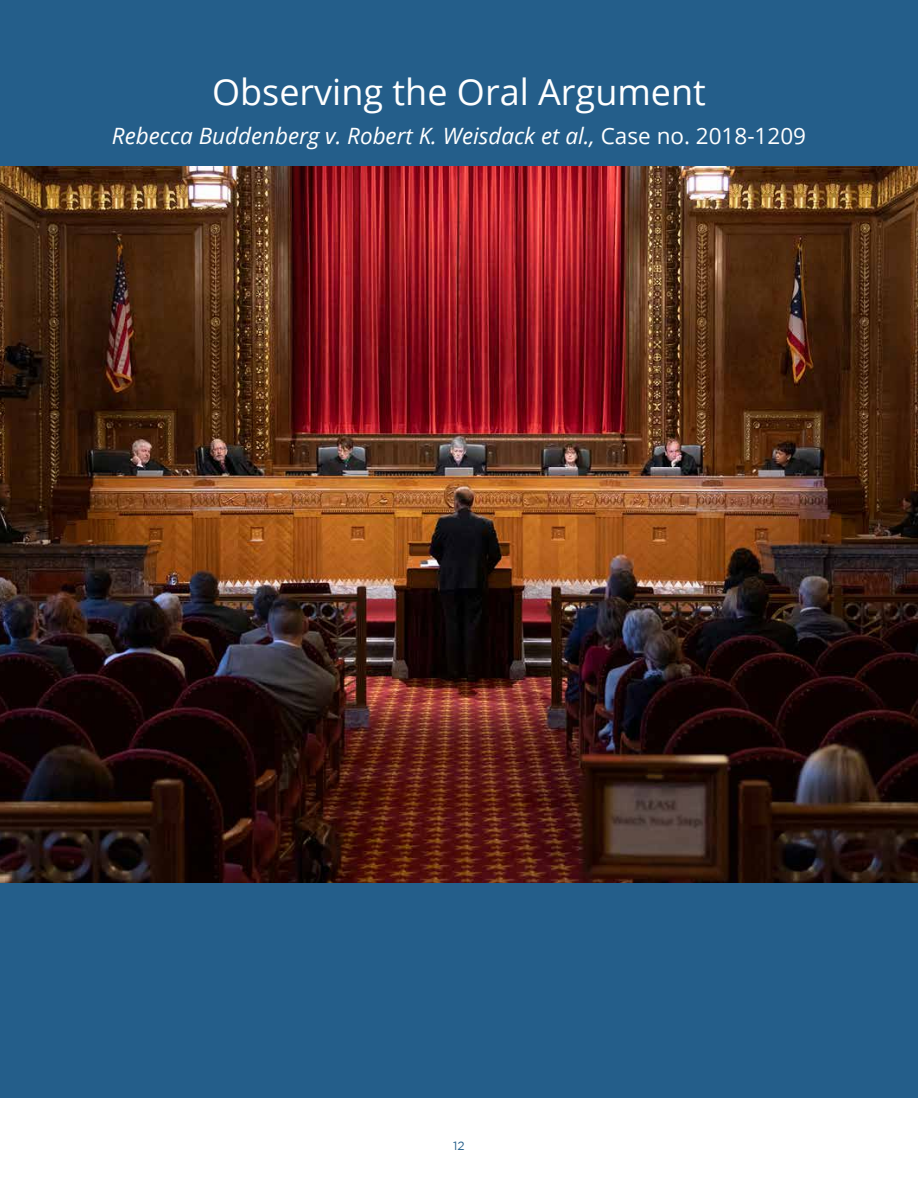
<style>
.page{position:relative;width:918px;height:1188px;background:#fff}
.page>*{position:absolute;margin:0;border:0;box-sizing:border-box;transform-origin:0 0}
.t1{font:36px "Open Sans";color:#fff}
.t2{font:italic 22.5px "Open Sans";color:#fff}
.t3{font:12px "Gotham";color:#245e8a}
.s1{font-style:normal}
</style>
<div class="page">
<div style="left:0;top:0;width:918px;height:1098px;background:#245e8a"></div>
<img style="left:0;top:167px;width:918px;height:716px">
<h1 class="t1" style="left:212px;top:67px;width:495px">Observing the Oral Argument</h1>
<p class="t2" style="left:112px;top:120px;width:696px">Rebecca Buddenberg v. Robert K. Weisdack et al., <span class="s1">Case no. 2018-1209</span></p>
<p class="t3" style="left:453px;top:1139px;width:13px">12</p>
</div>
